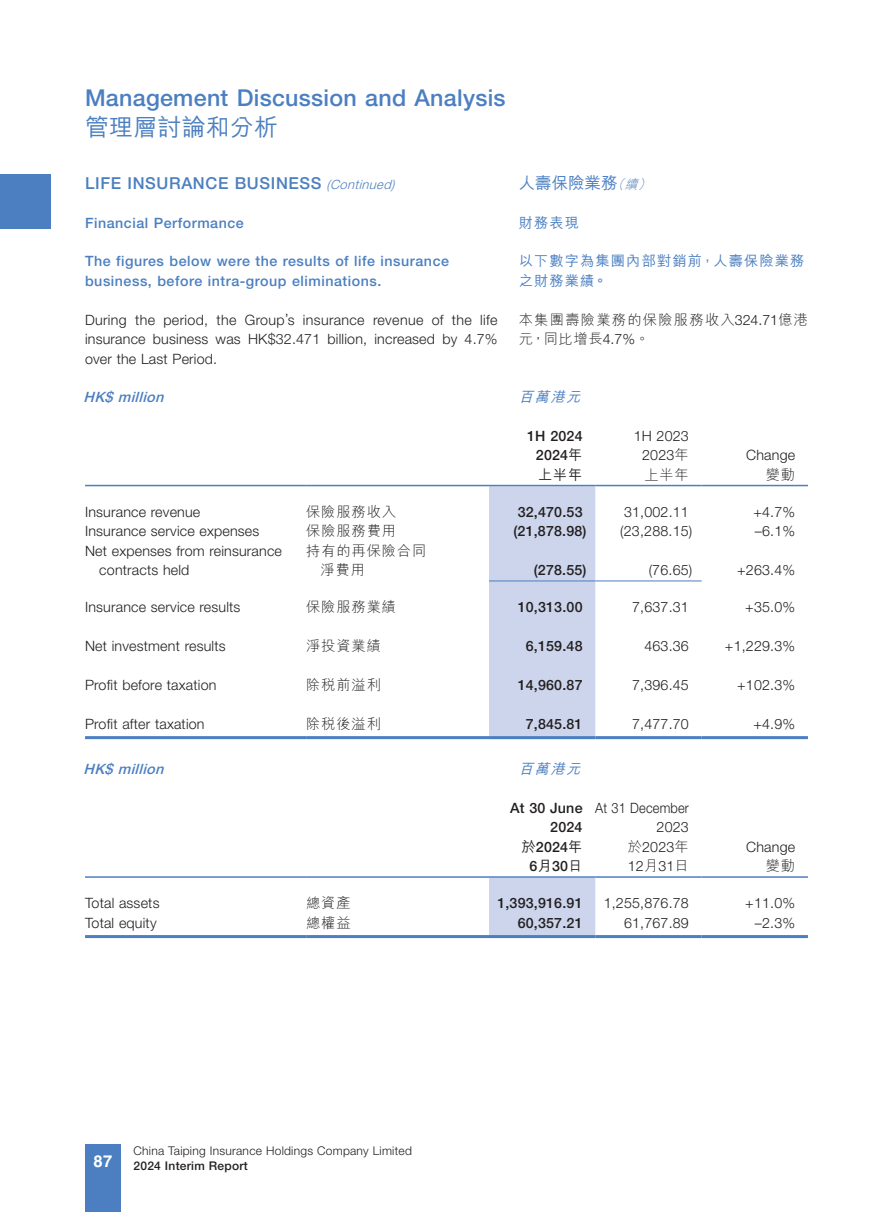
<style>
.page{position:relative;width:893px;height:1212px;background:#fff}
.page>*{position:absolute;margin:0;border:0;box-sizing:border-box;transform-origin:0 0}
.t1{font:500 24px "M Hei HK";letter-spacing:.005em;color:#4b7fc1}
.t2{font:500 23.25px "Helvetica Neue LT Std";letter-spacing:.01em;color:#4b7fc1}
.t3{font:500 16.5px "Helvetica Neue LT Std";letter-spacing:.04em;color:#4b7fc1}
.t4{font:500 16.5px "M Hei HK";color:#4b7fc1}
.t5{font:700 16.5px "Helvetica LT Std";color:#fff}
.t6{font:300 14.25px/19.5px "Helvetica Neue LT Std";letter-spacing:.015em;color:#231f20;text-align:justify}
.t7{font:500 14.25px/19.5px "Helvetica Neue LT Std";letter-spacing:.015em;color:#231f20;text-align:right}
.t8{font:500 14.25px/19.5px "Helvetica Neue LT Std";letter-spacing:.04em;color:#4b7fc1}
.t9{font:300 14.25px/19.5px "M Hei HK";letter-spacing:.065em;color:#231f20}
.t10{font:300 14.25px/19.5px "M Hei HK";letter-spacing:.09em;color:#231f20}
.t11{font:500 14.25px/19.5px "M Hei HK";letter-spacing:.08em;color:#4b7fc1}
.t12{font:300 14.25px/19.5px "Helvetica Neue LT Std";letter-spacing:.015em;color:#231f20;text-align:right;scale:.9 1}
.t13{font:italic 500 14.25px "Helvetica Neue LT Std";color:#4b7fc1}
.t14{font:italic 500 14.25px "M Hei HK";color:#4b7fc1}
.t15{font:500 14.25px "M Hei HK";color:#231f20}
.t16{font:300 12px "Helvetica Neue LT Std";letter-spacing:.02em;color:#231f20}
.t17{font:500 12px "Helvetica Neue LT Std";letter-spacing:.02em;color:#231f20}
.s1{font-weight:300;font-style:italic;font-size:12.75px}
.s2{font-family:"Helvetica Neue LT Std"}
.s3{font-family:"M Hei HK"}
</style>
<div class="page">
<div style="left:85px;top:1144px;width:36px;height:68px;background:#4b7fc1"></div>
<div style="left:0;top:174px;width:51px;height:55px;background:#4b7fc1"></div>
<div style="left:489px;top:486px;width:106px;height:250px;background:#ccd5ec"></div>
<hr style="left:85px;top:485px;width:221px;height:1px;background:#4b7fc1">
<hr style="left:306px;top:485px;width:183px;height:1px;background:#4b7fc1">
<hr style="left:489px;top:485px;width:106px;height:1px;background:#4b7fc1">
<hr style="left:595px;top:485px;width:107px;height:1px;background:#4b7fc1">
<hr style="left:702px;top:485px;width:106px;height:1px;background:#4b7fc1">
<hr style="left:489px;top:580px;width:106px;height:1px;background:#4b7fc1">
<hr style="left:595px;top:580px;width:107px;height:1px;background:#4b7fc1">
<hr style="left:85px;top:736px;width:221px;height:3px;background:#4b7fc1">
<hr style="left:306px;top:736px;width:183px;height:3px;background:#4b7fc1">
<hr style="left:489px;top:736px;width:106px;height:3px;background:#4b7fc1">
<hr style="left:595px;top:736px;width:107px;height:3px;background:#4b7fc1">
<hr style="left:702px;top:736px;width:106px;height:3px;background:#4b7fc1">
<div style="left:489px;top:878px;width:106px;height:57px;background:#ccd5ec"></div>
<hr style="left:85px;top:876px;width:221px;height:2px;background:#4b7fc1">
<hr style="left:306px;top:876px;width:183px;height:2px;background:#4b7fc1">
<hr style="left:489px;top:876px;width:106px;height:2px;background:#4b7fc1">
<hr style="left:595px;top:876px;width:107px;height:2px;background:#4b7fc1">
<hr style="left:702px;top:876px;width:106px;height:2px;background:#4b7fc1">
<hr style="left:85px;top:935px;width:221px;height:3px;background:#4b7fc1">
<hr style="left:306px;top:935px;width:183px;height:3px;background:#4b7fc1">
<hr style="left:489px;top:935px;width:106px;height:3px;background:#4b7fc1">
<hr style="left:595px;top:935px;width:107px;height:3px;background:#4b7fc1">
<hr style="left:702px;top:935px;width:106px;height:3px;background:#4b7fc1">
<h2 class="t2" style="left:85px;top:84px;width:422px">Management Discussion and Analysis</h2>
<h1 class="t1" style="left:85px;top:109px;width:195px">管理層討論和分析</h1>
<p class="t3" style="left:85px;top:173px;width:311px">LIFE INSURANCE BUSINESS <span class="s1">(Continued)</span></p>
<p class="t8" style="left:85px;top:213px;width:160px">Financial Performance</p>
<p class="t8" style="left:85px;top:251px;width:366px">The figures below were the results of life insurance business, before intra-group eliminations.</p>
<p class="t6" style="left:85px;top:309px;width:414px">During the period, the Group’s insurance revenue of the life insurance business was HK$32.471 billion, increased by 4.7% over the Last Period.</p>
<p class="t13" style="left:84px;top:389px;width:86px">HK$ million</p>
<p class="t4" style="left:519px;top:171px;width:138px">人壽保險業務<span class="s1">（續）</span></p>
<p class="t11" style="left:519px;top:212px;width:62px">財務表現</p>
<p class="t11" style="left:519px;top:250px;width:287px">以下數字為集團內部對銷前，人壽保險業務之財務業績。</p>
<p class="t10" style="left:519px;top:309px;width:291px">本集團壽險業務的保險服務收入<span class="s2">324.71</span>億港元，同比增長<span class="s2">4.7%</span>。</p>
<p class="t14" style="left:519px;top:387px;width:68px">百萬港元</p>
<p class="t7" style="left:527px;top:426px;width:57px">1H 2024<br>2024<span class="s3">年</span></p>
<p class="t15" style="left:538px;top:464px;width:46px">上半年</p>
<p class="t6" style="left:634px;top:426px;width:57px;text-align:center">1H 2023<br>2023<span class="s3">年</span></p>
<p class="t9" style="left:644px;top:464px;width:46px">上半年</p>
<p class="t6" style="left:746px;top:445px;width:50px">Change</p>
<p class="t9" style="left:766px;top:464px;width:31px">變動</p>
<p class="t6" style="left:85px;top:502px;width:117px">Insurance revenue</p>
<p class="t9" style="left:306px;top:501px;width:91px">保險服務收入</p>
<p class="t7" style="left:518px;top:502px;width:66px">32,470.53</p>
<p class="t6" style="left:624px;top:502px;width:66px">31,002.11</p>
<p class="t6" style="left:753px;top:502px;width:43px">+4.7%</p>
<p class="t6" style="left:85px;top:521px;width:176px">Insurance service expenses</p>
<p class="t9" style="left:306px;top:521px;width:91px">保險服務費用</p>
<p class="t7" style="left:513px;top:521px;width:75px">(21,878.98)</p>
<p class="t6" style="left:620px;top:521px;width:74px">(23,288.15)</p>
<p class="t6" style="left:755px;top:521px;width:42px">–6.1%</p>
<p class="t6" style="left:99px;top:541px;width:184px;text-indent:-14px">Net expenses from reinsurance contracts held</p>
<p class="t9" style="left:320px;top:540px;width:108px;text-indent:-14px">持有的再保險合同淨費用</p>
<p class="t7" style="left:534px;top:560px;width:54px">(278.55)</p>
<p class="t6" style="left:649px;top:560px;width:45px">(76.65)</p>
<p class="t6" style="left:737px;top:560px;width:59px">+263.4%</p>
<p class="t6" style="left:85px;top:597px;width:157px">Insurance service results</p>
<p class="t9" style="left:306px;top:596px;width:91px">保險服務業績</p>
<p class="t7" style="left:518px;top:597px;width:66px">10,313.00</p>
<p class="t6" style="left:632px;top:597px;width:58px">7,637.31</p>
<p class="t6" style="left:745px;top:597px;width:51px">+35.0%</p>
<p class="t6" style="left:85px;top:636px;width:142px">Net investment results</p>
<p class="t9" style="left:306px;top:635px;width:76px">淨投資業績</p>
<p class="t7" style="left:526px;top:636px;width:58px">6,159.48</p>
<p class="t6" style="left:644px;top:636px;width:46px">463.36</p>
<p class="t6" style="left:725px;top:636px;width:72px">+1,229.3%</p>
<p class="t6" style="left:85px;top:675px;width:133px">Profit before taxation</p>
<p class="t9" style="left:306px;top:674px;width:76px">除稅前溢利</p>
<p class="t7" style="left:518px;top:675px;width:66px">14,960.87</p>
<p class="t6" style="left:632px;top:675px;width:58px">7,396.45</p>
<p class="t6" style="left:737px;top:675px;width:59px">+102.3%</p>
<p class="t6" style="left:85px;top:714px;width:121px">Profit after taxation</p>
<p class="t9" style="left:306px;top:713px;width:76px">除稅後溢利</p>
<p class="t7" style="left:526px;top:714px;width:58px">7,845.81</p>
<p class="t6" style="left:632px;top:714px;width:58px">7,477.70</p>
<p class="t6" style="left:753px;top:714px;width:43px">+4.9%</p>
<p class="t13" style="left:84px;top:760px;width:86px">HK$ million</p>
<p class="t7" style="left:510px;top:798px;width:74px">At 30 June<br>2024<span class="s3">於</span>2024<span class="s3">年<br></span>6<span class="s3">月</span>30<span class="s3">日</span></p>
<p class="t12" style="left:595px;top:798px;width:106px">At 31 December<br>2023<br><span class="s3">於</span>2023<span class="s3">年<br></span>12<span class="s3">月</span>31<span class="s3">日</span></p>
<p class="t14" style="left:519px;top:758px;width:68px">百萬港元</p>
<p class="t6" style="left:746px;top:837px;width:50px">Change</p>
<p class="t9" style="left:766px;top:856px;width:31px">變動</p>
<p class="t6" style="left:85px;top:893px;width:76px">Total assets</p>
<p class="t9" style="left:306px;top:893px;width:46px">總資產</p>
<p class="t7" style="left:497px;top:893px;width:87px">1,393,916.91</p>
<p class="t6" style="left:604px;top:893px;width:87px">1,255,876.78</p>
<p class="t6" style="left:745px;top:893px;width:51px">+11.0%</p>
<p class="t6" style="left:85px;top:912px;width:73px">Total equity</p>
<p class="t9" style="left:306px;top:912px;width:46px">總權益</p>
<p class="t7" style="left:518px;top:913px;width:66px">60,357.21</p>
<p class="t6" style="left:624px;top:912px;width:66px">61,767.89</p>
<p class="t6" style="left:755px;top:912px;width:42px">–2.3%</p>
<p class="t16" style="left:134px;top:1143px;width:280px">China Taiping Insurance Holdings Company Limited</p>
<p class="t5" style="left:93px;top:1151px;width:20px">87</p>
<p class="t17" style="left:134px;top:1158px;width:116px">2024 Interim Report</p>
</div>
